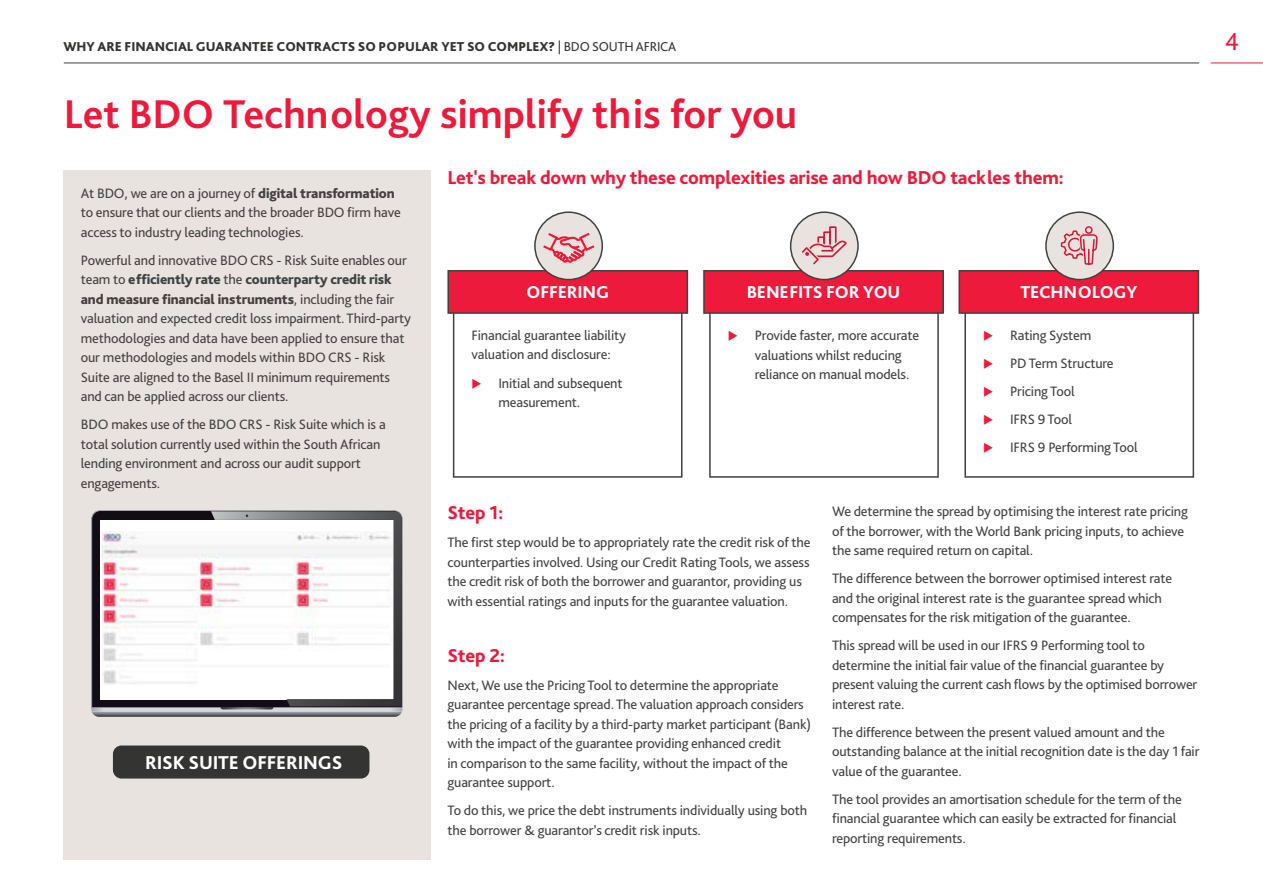
<style>
.page{position:relative;width:1263px;height:893px;background:#fff}
.page>*{position:absolute;margin:0;border:0;box-sizing:border-box;transform-origin:0 0}
.t1{font:700 42px "Bliss Pro";color:#ed1a3b}
.t2{font:25.5px "Bliss Pro";color:#ed1a3b}
.t3{font:800 19.5px "Bliss Pro";letter-spacing:-.01em;color:#ed1a3b}
.t4{font:800 19.5px "Bliss Pro";letter-spacing:-.01em;color:#fff}
.t5{font:800 18px "Bliss Pro";letter-spacing:-.01em;color:#fff}
.t6{font:14.25px/19.5px "Bliss Pro";letter-spacing:-.01em;color:#414140}
.t7{font:800 13.5px "Bliss Pro";color:#343331}
.s1{font-weight:400}
.s2{font-weight:800}
</style>
<div class="page">
<hr style="left:64px;top:63px;width:1135px;height:1px;background:#414140">
<hr style="left:1211px;top:63px;width:52px;height:1px;background:#ed1a3b">
<div style="left:64px;top:170px;width:367px;height:689px;background:#e8e3df"></div>
<svg style="left:91px;top:511px;width:311px;height:206px;background:#98979a"></svg>
<img style="left:102px;top:532px;width:290px;height:155px">
<div style="left:453px;top:311px;width:229px;height:167px;border:2px solid #414140"></div>
<div style="left:709px;top:311px;width:230px;height:167px;border:2px solid #414140"></div>
<div style="left:964px;top:311px;width:230px;height:167px;border:2px solid #414140"></div>
<div style="left:448px;top:271px;width:239px;height:42px;background:#ed1a3b"></div>
<div style="left:447px;top:270px;width:241px;height:44px;border:2px solid #414140"></div>
<div style="left:535px;top:212px;width:67px;height:68px;background:#e8e3df;border-radius:50%"></div>
<svg style="left:543px;top:233px;width:51px;height:30px"></svg>
<div style="left:534px;top:211px;width:69px;height:69px;border:2px solid #414140;border-radius:50%"></div>
<div style="left:704px;top:271px;width:239px;height:42px;background:#ed1a3b"></div>
<div style="left:703px;top:270px;width:241px;height:44px;border:2px solid #414140"></div>
<div style="left:791px;top:212px;width:67px;height:68px;background:#e8e3df;border-radius:50%"></div>
<svg style="left:797px;top:226px;width:54px;height:41px"></svg>
<div style="left:790px;top:211px;width:69px;height:69px;border:2px solid #414140;border-radius:50%"></div>
<div style="left:959px;top:271px;width:239px;height:42px;background:#ed1a3b"></div>
<div style="left:958px;top:270px;width:241px;height:44px;border:2px solid #414140"></div>
<div style="left:1046px;top:212px;width:67px;height:68px;background:#e8e3df;border-radius:50%"></div>
<svg style="left:1060px;top:214px;width:38px;height:51px"></svg>
<div style="left:1045px;top:211px;width:69px;height:69px;border:2px solid #414140;border-radius:50%"></div>
<div style="left:113px;top:745px;width:256px;height:33px;background:#343433;border-radius:9px"></div>
<p class="t7" style="left:63px;top:38px;width:614px">WHY ARE FINANCIAL GUARANTEE CONTRACTS SO POPULAR YET SO COMPLEX? <span class="s1">| BDO SOUTH AFRICA</span></p>
<h2 class="t2" style="left:1225px;top:25px;width:16px">4</h2>
<h1 class="t1" style="left:64px;top:88px;width:735px">Let BDO Technology simplify this for you</h1>
<h3 class="t3" style="left:447px;top:166px;width:618px">Let's break down why these complexities arise and how BDO tackles them:</h3>
<p class="t6" style="left:81px;top:183px;width:322px">At BDO, we are on a journey of <span class="s2">digital transformation </span>to ensure that our clients and the broader BDO firm have access to industry leading technologies.</p>
<p class="t6" style="left:81px;top:250px;width:332px">Powerful and innovative BDO CRS - Risk Suite enables our team to <span class="s2">efficiently rate</span> the <span class="s2">counterparty credit risk and measure financial instruments</span>, including the fair valuation and expected credit loss impairment. Third-party methodologies and data have been applied to ensure that our methodologies and models within BDO CRS - Risk Suite are aligned to the Basel II minimum requirements and can be applied across our clients.</p>
<p class="t6" style="left:81px;top:414px;width:306px">BDO makes use of the BDO CRS - Risk Suite which is a total solution currently used within the South African lending environment and across our audit support engagements.</p>
<p class="t5" style="left:527px;top:281px;width:84px">OFFERING</p>
<p class="t5" style="left:747px;top:281px;width:155px">BENEFITS FOR YOU</p>
<p class="t5" style="left:1020px;top:281px;width:118px">TECHNOLOGY</p>
<p class="t6" style="left:471px;top:325px;width:156px">Financial guarantee liability valuation and disclosure:</p>
<p class="t6" style="left:498px;top:373px;width:126px">Initial and subsequent measurement.</p>
<p class="t6" style="left:755px;top:325px;width:166px">Provide faster, more accurate valuations whilst reducing reliance on manual models.</p>
<p class="t6" style="left:1010px;top:321px;width:129px;line-height:28px">Rating System<br>PD Term Structure<br>Pricing Tool<br>IFRS 9 Tool<br>IFRS 9 Performing Tool</p>
<h3 class="t4" style="left:145px;top:750px;width:199px">RISK SUITE OFFERINGS</h3>
<h3 class="t3" style="left:447px;top:501px;width:58px">Step 1:</h3>
<p class="t6" style="left:447px;top:533px;width:365px">The first step would be to appropriately rate the credit risk of the counterparties involved. Using our Credit Rating Tools, we assess the credit risk of both the borrower and guarantor, providing us with essential ratings and inputs for the guarantee valuation.</p>
<h3 class="t3" style="left:447px;top:643px;width:59px">Step 2:</h3>
<p class="t6" style="left:447px;top:675px;width:365px">Next, We use the Pricing Tool to determine the appropriate guarantee percentage spread. The valuation approach considers the pricing of a facility by a third-party market participant (Bank) with the impact of the guarantee providing enhanced credit<br>in comparison to the same facility, without the impact of the guarantee support.</p>
<p class="t6" style="left:447px;top:801px;width:361px">To do this, we price the debt instruments individually using both the borrower &amp; guarantor’s credit risk inputs.</p>
<p class="t6" style="left:832px;top:502px;width:357px">We determine the spread by optimising the interest rate pricing of the borrower, with the World Bank pricing inputs, to achieve the same required return on capital.</p>
<p class="t6" style="left:832px;top:569px;width:342px">The difference between the borrower optimised interest rate and the original interest rate is the guarantee spread which compensates for the risk mitigation of the guarantee.</p>
<p class="t6" style="left:832px;top:636px;width:367px">This spread will be used in our IFRS 9 Performing tool to determine the initial fair value of the financial guarantee by present valuing the current cash flows by the optimised borrower interest rate.</p>
<p class="t6" style="left:832px;top:722px;width:369px">The difference between the present valued amount and the outstanding balance at the initial recognition date is the day 1 fair value of the guarantee.</p>
<p class="t6" style="left:832px;top:789px;width:351px">The tool provides an amortisation schedule for the term of the financial guarantee which can easily be extracted for financial reporting requirements.</p>
</div>
